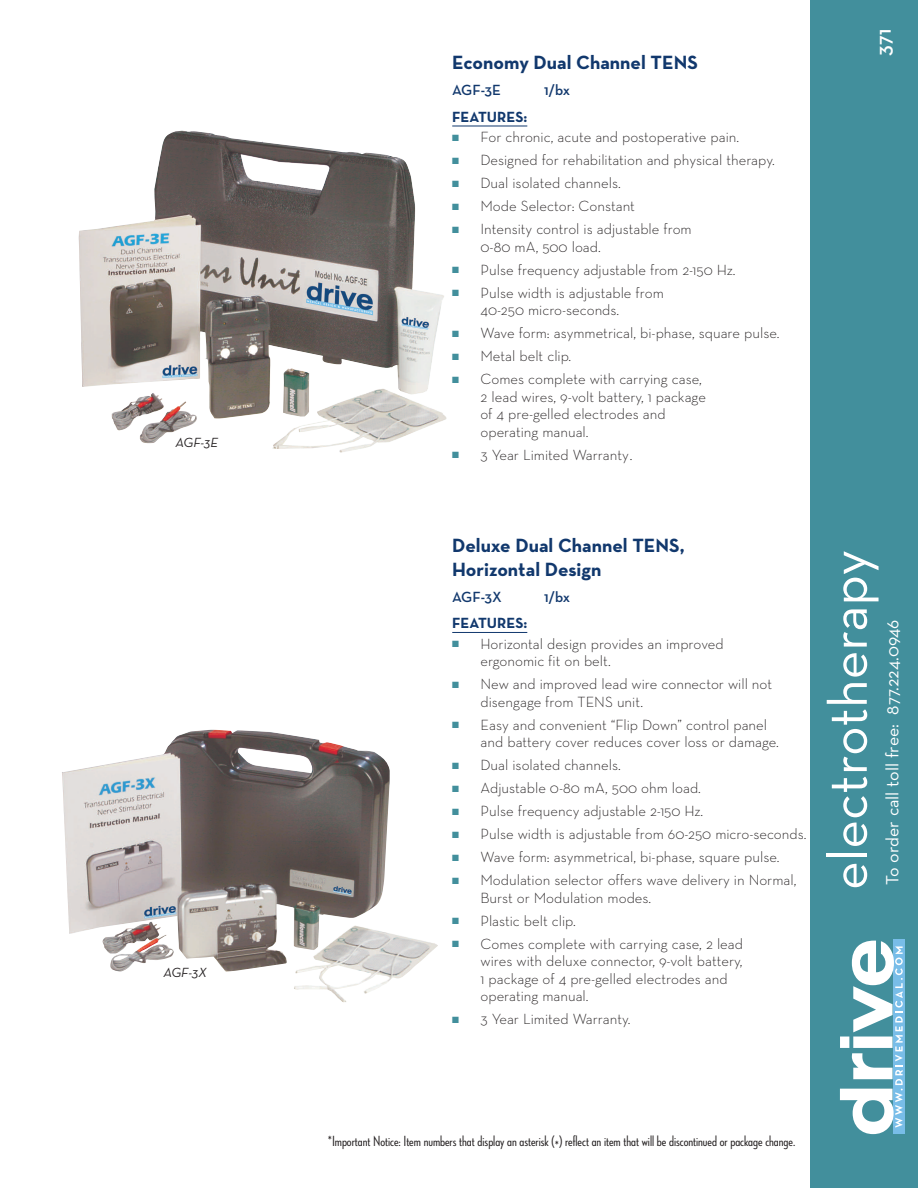
<style>
.page{position:relative;width:918px;height:1188px;background:#fff}
.page>*{position:absolute;margin:0;border:0;box-sizing:border-box;transform-origin:0 0}
.t1{font:55.5px "Neutra Text";color:#fff}
.t2{font:600 21px "Neutra Text";color:#fff}
.t3{font:700 19.5px/23.4px "Neutra Text";color:#11386d}
.t4{font:18px "Neutra Text";color:#fff}
.t5{font:300 15px/17.5px "Neutra Text";color:#231f20}
.t6{font:15px "Neutraface Condensed Medium Alt";color:#231f20}
.t7{font:600 15px "Neutra Text";letter-spacing:-.015em;color:#11386d}
.t8{font:700 15px "Neutra Text";color:#11386d}
.t9{font:italic 13.5px "Neutra Text";color:#231f20}
.s1{color:#428f9c}
.s2{font-family:"Futura"}
</style>
<div class="page">
<hr style="left:452px;top:126px;width:75px;height:1px;background:#11386d">
<hr style="left:452px;top:632px;width:75px;height:1px;background:#11386d">
<img style="left:62px;top:730px;width:328px;height:242px">
<img style="left:79px;top:131px;width:365px;height:264px">
<div style="left:811px;top:0;width:107px;height:1188px;background:#428f9c"></div>
<div style="left:893px;top:940px;width:12px;height:194px;background:#78bde8"></div>
<svg style="left:840px;top:941px;width:63px;height:193px"></svg>
<p class="t9" style="left:176px;top:435px;width:44px">AGF-3E</p>
<p class="t9" style="left:163px;top:964px;width:45px">AGF-3X</p>
<h3 class="t3" style="left:452px;top:51px;width:247px">Economy Dual Channel TENS</h3>
<p class="t7" style="left:452px;top:81px;width:50px">AGF-3E</p>
<p class="t7" style="left:544px;top:81px;width:28px">1/bx</p>
<p class="t8" style="left:452px;top:108px;width:77px">FEATURES:</p>
<p class="t5" style="left:452px;top:128px;width:288px"><span class="s1">■</span> For chronic, acute and postoperative pain.</p>
<p class="t5" style="left:452px;top:151px;width:324px"><span class="s1">■</span> Designed for rehabilitation and physical therapy.</p>
<p class="t5" style="left:452px;top:174px;width:170px"><span class="s1">■</span> Dual isolated channels.</p>
<p class="t5" style="left:452px;top:197px;width:184px"><span class="s1">■</span> Mode Selector: Constant</p>
<p class="t5" style="left:481px;top:220px;width:213px;text-indent:-28px"><span class="s1">■</span> Intensity control is adjustable from<br>0-80 mA, 500 load.</p>
<p class="t5" style="left:452px;top:261px;width:285px"><span class="s1">■</span> Pulse frequency adjustable from 2-150 Hz.</p>
<p class="t5" style="left:481px;top:284px;width:185px;text-indent:-28px"><span class="s1">■</span> Pulse width is adjustable from<br>40-250 micro-seconds.</p>
<p class="t5" style="left:452px;top:324px;width:329px"><span class="s1">■</span> Wave form: asymmetrical, bi-phase, square pulse.</p>
<p class="t5" style="left:452px;top:347px;width:121px"><span class="s1">■</span> Metal belt clip.</p>
<p class="t5" style="left:481px;top:370px;width:227px;text-indent:-28px"><span class="s1">■</span> Comes complete with carrying case,<br>2 lead wires, 9-volt battery, 1 package of 4 pre-gelled electrodes and operating manual.</p>
<p class="t5" style="left:452px;top:446px;width:183px"><span class="s1">■</span> 3 Year Limited Warranty<span class="s2">.</span></p>
<h2 class="t2" style="left:871px;top:56px;width:28px;rotate:-90deg">371</h2>
<h3 class="t3" style="left:452px;top:534px;width:234px">Deluxe Dual Channel TENS,<br>Horizontal Design</h3>
<p class="t7" style="left:452px;top:588px;width:51px">AGF-3X</p>
<p class="t7" style="left:544px;top:588px;width:28px">1/bx</p>
<p class="t8" style="left:452px;top:614px;width:77px">FEATURES:</p>
<p class="t5" style="left:481px;top:635px;width:245px;text-indent:-28px"><span class="s1">■</span> Horizontal design provides an improved ergonomic fit on belt.</p>
<p class="t5" style="left:481px;top:675px;width:293px;text-indent:-28px"><span class="s1">■</span> New and improved lead wire connector will not disengage from TENS unit.</p>
<p class="t5" style="left:481px;top:716px;width:300px;text-indent:-28px"><span class="s1">■</span> Easy and convenient “Flip Down” control panel and battery cover reduces cover loss or damage.</p>
<p class="t5" style="left:452px;top:756px;width:170px"><span class="s1">■</span> Dual isolated channels.</p>
<p class="t5" style="left:452px;top:779px;width:250px"><span class="s1">■</span> Adjustable 0-80 mA, 500 ohm load.</p>
<p class="t5" style="left:452px;top:802px;width:253px"><span class="s1">■</span> Pulse frequency adjustable 2-150 Hz.</p>
<p class="t5" style="left:452px;top:825px;width:356px"><span class="s1">■</span> Pulse width is adjustable from 60-250 micro-seconds.</p>
<p class="t5" style="left:452px;top:848px;width:329px"><span class="s1">■</span> Wave form: asymmetrical, bi-phase, square pulse.</p>
<p class="t5" style="left:481px;top:871px;width:317px;text-indent:-28px"><span class="s1">■</span> Modulation selector offers wave delivery in Normal,<br>Burst or Modulation modes.</p>
<p class="t5" style="left:452px;top:912px;width:125px"><span class="s1">■</span> Plastic belt clip.</p>
<p class="t5" style="left:481px;top:935px;width:264px;text-indent:-28px"><span class="s1">■</span> Comes complete with carrying case, 2 lead wires with deluxe connector, 9-volt battery, 1 package of 4 pre-gelled electrodes and operating manual.</p>
<p class="t5" style="left:452px;top:1010px;width:180px"><span class="s1">■</span> 3 Year Limited Warranty.</p>
<h1 class="t1" style="left:815px;top:890px;width:342px;rotate:-90deg">electrotherapy</h1>
<p class="t4" style="left:882px;top:885px;width:267px;rotate:-90deg">To order call toll free: 877.224.0946</p>
<p class="t6" style="left:328px;top:1133px;width:469px">*Important Notice: Item numbers that display an asterisk (*) reflect an item that will be discontinued or package change.</p>
</div>
